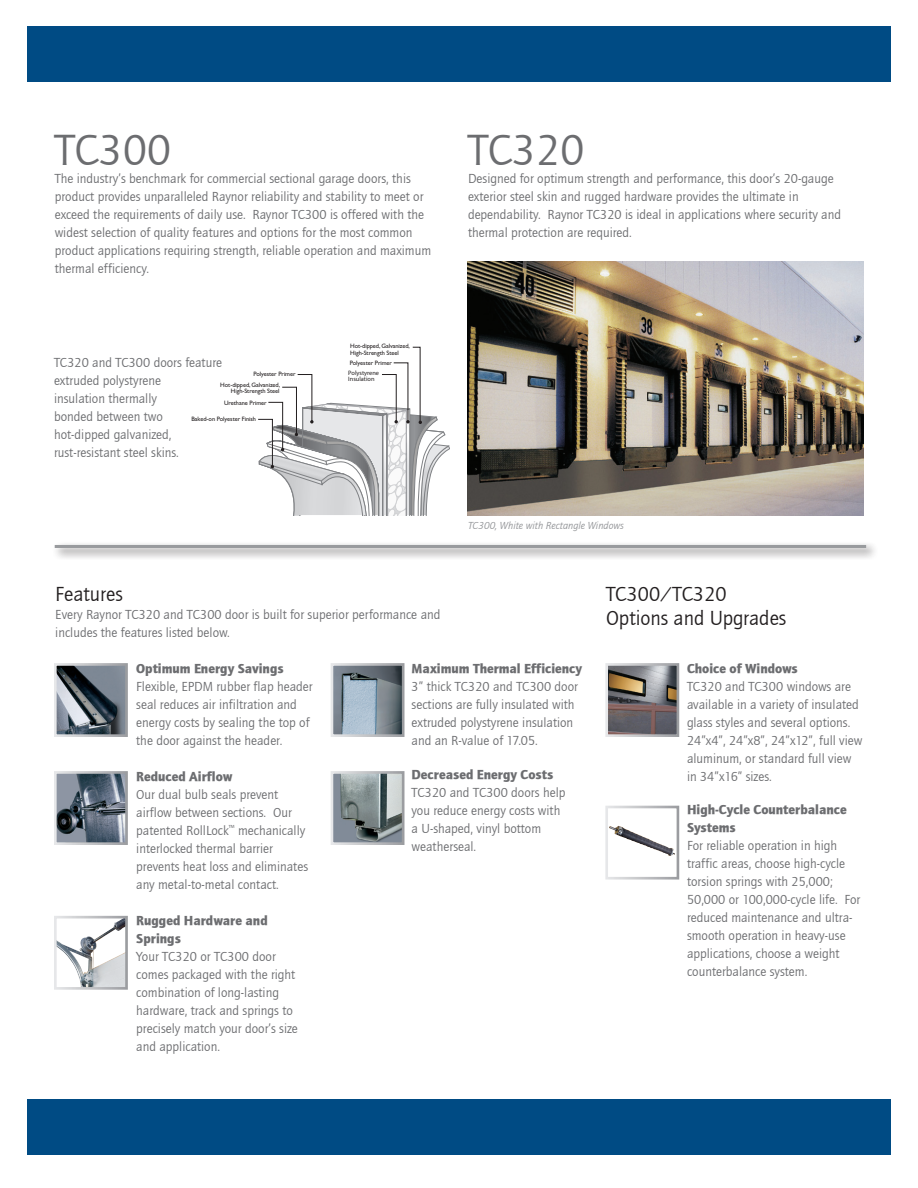
<style>
.page{position:relative;width:918px;height:1188px;background:#fff}
.page>*{position:absolute;margin:0;border:0;box-sizing:border-box;transform-origin:0 0}
.t1{font:45px "Quay Sans ITCTT Book";color:#6c6d70}
.t2{font:21px "Quay Sans ITCTT Book";color:#231f20}
.t3{font:13.5px/18px "Quay Sans ITCTT Book";color:#6c6d70}
.t4{font:13.5px/18px "Quay Sans ITCTT Black";color:#6c6d70}
.t5{font:italic 10.5px "Quay Sans ITCTT Book";color:#939598}
.t6{font:6.3px/10.6px "Gill Sans";letter-spacing:-.01em;color:#231f20}
.t7{font:6.3px/6.3px "Myriad";color:#231f20}
</style>
<div class="page">
<div style="left:27px;top:1099px;width:864px;height:56px;background:#004b84"></div>
<div style="left:27px;top:26px;width:864px;height:56px;background:#004b84"></div>
<svg style="left:258px;top:347px;width:192px;height:168px"></svg>
<img style="left:468px;top:261px;width:396px;height:254px">
<div style="left:52px;top:542px;width:827px;height:19px;background:#231f20;opacity:.75"></div>
<hr style="left:55px;top:545px;width:811px;height:3px;background:#999b9e">
<img style="left:58px;top:667px;width:66px;height:66px">
<div style="left:54px;top:663px;width:74px;height:74px;border:3px solid #fff"></div>
<img style="left:58px;top:775px;width:66px;height:66px">
<div style="left:54px;top:771px;width:74px;height:74px;border:3px solid #fff"></div>
<img style="left:58px;top:920px;width:66px;height:66px">
<div style="left:54px;top:916px;width:74px;height:74px;border:3px solid #fff"></div>
<img style="left:335px;top:667px;width:65px;height:66px">
<div style="left:331px;top:663px;width:73px;height:74px;border:3px solid #fff"></div>
<img style="left:335px;top:775px;width:65px;height:66px">
<div style="left:331px;top:771px;width:73px;height:74px;border:3px solid #fff"></div>
<img style="left:609px;top:826px;width:66px;height:30px">
<div style="left:605px;top:806px;width:74px;height:74px;border:3px solid #fff"></div>
<img style="left:609px;top:667px;width:66px;height:28px">
<img style="left:609px;top:695px;width:66px;height:38px">
<div style="left:605px;top:663px;width:74px;height:74px;border:3px solid #fff"></div>
<p class="t1" style="left:55px;top:126px;width:118px">TC300</p>
<p class="t3" style="left:55px;top:170px;width:378px">The industry’s benchmark for commercial sectional garage doors, this product provides unparalleled Raynor reliability and stability to meet or exceed the requirements of daily use. Raynor TC300 is offered with the widest selection of quality features and options for the most common product applications requiring strength, reliable operation and maximum thermal efficiency.</p>
<p class="t3" style="left:54px;top:354px;width:170px">TC320 and TC300 doors feature extruded polystyrene<br>insulation thermally<br>bonded between two hot-dipped galvanized, rust-resistant steel skins.</p>
<p class="t6" style="left:220px;top:369px;width:77px;text-indent:33px">Polyester Primer<br>Hot-dipped, Galvanized,</p>
<p class="t6" style="left:231px;top:386px;width:50px">High-Strength Steel</p>
<p class="t6" style="left:224px;top:397px;width:44px">Urethane Primer</p>
<p class="t6" style="left:191px;top:413px;width:66px">Baked-on Polyester Finish</p>
<p class="t6" style="left:350px;top:343px;width:61px;line-height:6.3px">Hot-dipped, Galvanized,<br>High-Strength Steel</p>
<p class="t6" style="left:350px;top:357px;width:44px">Polyester Primer</p>
<p class="t7" style="left:348px;top:370px;width:32px">Polystyrene<br>Insulation</p>
<p class="t1" style="left:468px;top:126px;width:118px">TC320</p>
<p class="t3" style="left:468px;top:170px;width:375px">Designed for optimum strength and performance, this door’s 20-gauge exterior steel skin and rugged hardware provides the ultimate in dependability. Raynor TC320 is ideal in applications where security and thermal protection are required.</p>
<p class="t5" style="left:468px;top:520px;width:157px">TC300, White with Rectangle Windows</p>
<p class="t2" style="left:55px;top:582px;width:69px">Features</p>
<p class="t3" style="left:55px;top:606px;width:387px">Every Raynor TC320 and TC300 door is built for superior performance and</p>
<p class="t3" style="left:55px;top:624px;width:176px">includes the features listed below.</p>
<p class="t4" style="left:136px;top:659px;width:149px">Optimum Energy Savings</p>
<p class="t3" style="left:136px;top:678px;width:178px">Flexible, EPDM rubber flap header seal reduces air infiltration and energy costs by sealing the top of the door against the header.</p>
<p class="t4" style="left:136px;top:767px;width:98px">Reduced Airflow</p>
<p class="t3" style="left:136px;top:786px;width:173px">Our dual bulb seals prevent airflow between sections. Our patented RollLock<sup>™</sup> mechanically interlocked thermal barrier prevents heat loss and eliminates any metal-to-metal contact.</p>
<p class="t4" style="left:136px;top:911px;width:133px">Rugged Hardware and<br>Springs</p>
<p class="t3" style="left:136px;top:948px;width:163px">Your TC320 or TC300 door comes packaged with the right combination of long-lasting hardware, track and springs to precisely match your door’s size and application.</p>
<p class="t4" style="left:412px;top:659px;width:172px">Maximum Thermal Efficiency</p>
<p class="t3" style="left:412px;top:678px;width:168px">3” thick TC320 and TC300 door sections are fully insulated with extruded polystyrene insulation and an R-value of 17.05.</p>
<p class="t4" style="left:412px;top:766px;width:143px">Decreased Energy Costs</p>
<p class="t3" style="left:412px;top:784px;width:155px">TC320 and TC300 doors help you reduce energy costs with a U-shaped, vinyl bottom weatherseal.</p>
<p class="t2" style="left:606px;top:582px;width:122px">TC300/TC320</p>
<p class="t2" style="left:606px;top:606px;width:182px">Options and Upgrades</p>
<p class="t4" style="left:687px;top:659px;width:112px">Choice of Windows</p>
<p class="t3" style="left:687px;top:678px;width:177px">TC320 and TC300 windows are available in a variety of insulated glass styles and several options.<br>24”x4”, 24”x8”, 24”x12”, full view aluminum, or standard full view in 34”x16” sizes.</p>
<p class="t4" style="left:687px;top:800px;width:161px">High-Cycle Counterbalance<br>Systems</p>
<p class="t3" style="left:687px;top:837px;width:175px">For reliable operation in high traffic areas, choose high-cycle torsion springs with 25,000;<br>50,000 or 100,000-cycle life. For reduced maintenance and ultra&shy;smooth operation in heavy-use applications, choose a weight counterbalance system.</p>
</div>
